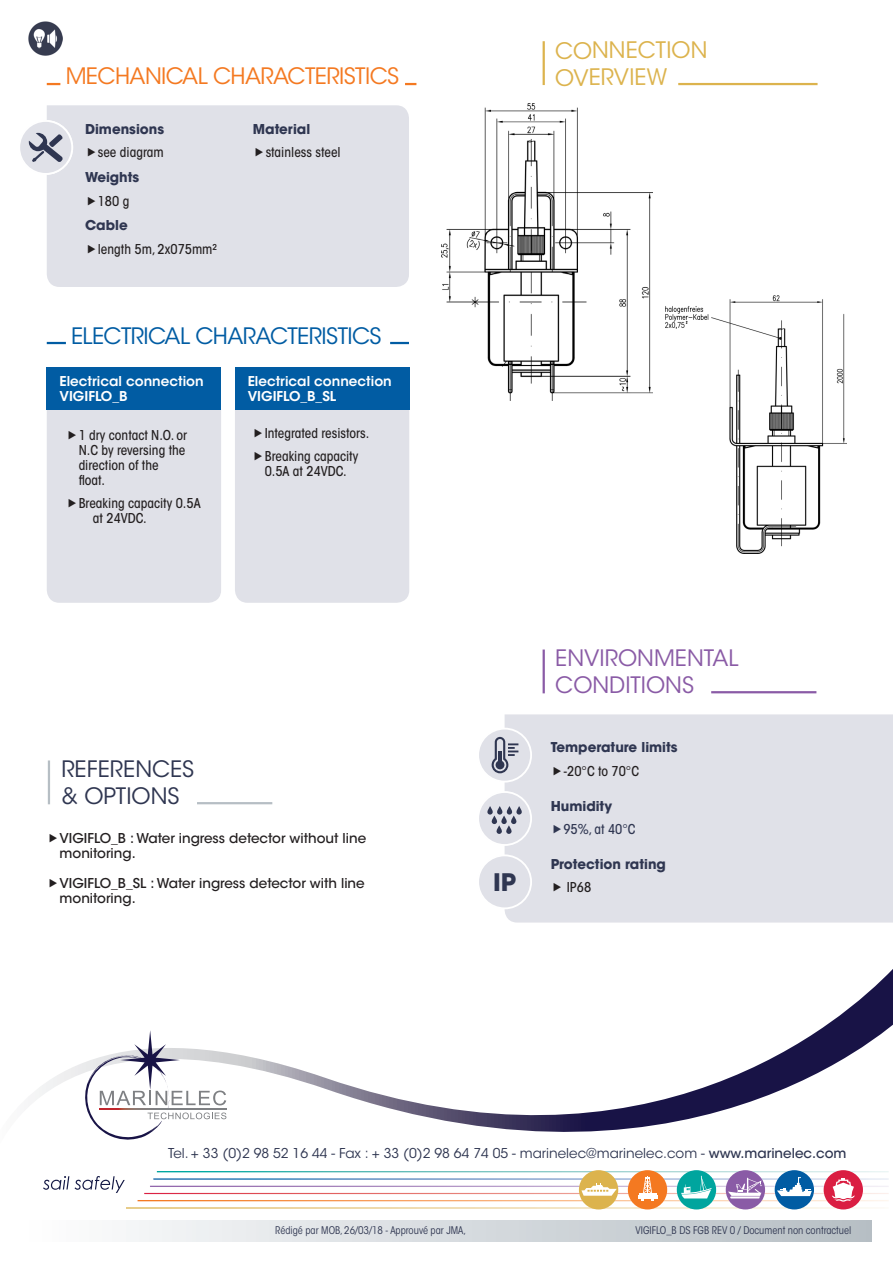
<style>
.page{position:relative;width:893px;height:1263px;background:#fff}
.page>*{position:absolute;margin:0;border:0;box-sizing:border-box;transform-origin:0 0}
.t1{font:700 24px "ITC Avant Garde Std";color:#2f3651}
.t2{font:22.5px "ITC Avant Garde Std";letter-spacing:-.025em;color:#f47921}
.t3{font:22.5px "ITC Avant Garde Std";letter-spacing:-.025em;color:#015ca3}
.t4{font:22.5px/27px "ITC Avant Garde Std";color:#8a5ba6}
.t5{font:22.5px/27px "ITC Avant Garde Std";color:#2f3651}
.t6{font:22.5px/26.8px "ITC Avant Garde Std";color:#dcb34d}
.t7{font:500 condensed 13.5px/15px "ITC Avant Garde Std";color:#231f20}
.t8{font:500 13.5px/15px "ITC Avant Garde Std";color:#231f20}
.t9{font:13.5px "ITC Avant Garde Std";color:#2f3651}
.t10{font:700 13.5px "ITC Avant Garde Std";color:#2f3651}
.t11{font:600 13.5px/15px "ITC Avant Garde Std";color:#fff}
.t12{font:500 condensed 13.5px "ITC Avant Garde Std";color:#2f3651}
.t13{font:condensed 10.5px "ITC Avant Garde Std";color:#2f3651}
.s1{font-weight:500}
</style>
<div class="page">
<div style="left:505px;top:714px;width:388px;height:208px;background:#e0e1e8"></div>
<div style="left:478px;top:729px;width:53px;height:53px;background:#e0e1e8;border-radius:50%"></div>
<div style="left:477px;top:728px;width:55px;height:54px;border:2px solid #fff;border-radius:50%"></div>
<svg style="left:492px;top:737px;width:26px;height:36px"></svg>
<div style="left:478px;top:792px;width:53px;height:53px;background:#e0e1e8;border-radius:50%"></div>
<div style="left:477px;top:791px;width:55px;height:55px;border:2px solid #fff;border-radius:50%"></div>
<svg style="left:516px;top:806px;width:6px;height:8px"></svg>
<svg style="left:507px;top:806px;width:5px;height:8px"></svg>
<svg style="left:497px;top:806px;width:5px;height:8px"></svg>
<svg style="left:487px;top:806px;width:6px;height:8px"></svg>
<svg style="left:511px;top:815px;width:5px;height:9px"></svg>
<svg style="left:501px;top:815px;width:6px;height:9px"></svg>
<svg style="left:492px;top:815px;width:5px;height:9px"></svg>
<svg style="left:506px;top:825px;width:6px;height:9px"></svg>
<svg style="left:496px;top:825px;width:6px;height:9px"></svg>
<div style="left:478px;top:855px;width:53px;height:53px;background:#e0e1e8;border-radius:50%"></div>
<div style="left:477px;top:854px;width:55px;height:55px;border:2px solid #fff;border-radius:50%"></div>
<svg style="left:35px;top:990px;width:858px;height:220px"></svg>
<svg style="left:43px;top:1176px;width:26px;height:14px"></svg>
<svg style="left:75px;top:1176px;width:50px;height:17px"></svg>
<img style="left:126px;top:1171px;width:763px;height:37px">
<div style="left:579px;top:1170px;width:39px;height:39px;background:#dcb34d;border-radius:50%"></div>
<svg style="left:581px;top:1183px;width:36px;height:13px"></svg>
<div style="left:824px;top:1170px;width:39px;height:39px;background:#da1e42;border-radius:50%"></div>
<svg style="left:832px;top:1178px;width:23px;height:23px"></svg>
<div style="left:775px;top:1170px;width:39px;height:39px;background:#015ca3;border-radius:50%"></div>
<svg style="left:777px;top:1177px;width:35px;height:19px"></svg>
<div style="left:677px;top:1170px;width:39px;height:39px;background:#00a59e;border-radius:50%"></div>
<svg style="left:681px;top:1176px;width:31px;height:22px"></svg>
<div style="left:628px;top:1170px;width:39px;height:39px;background:#f47921;border-radius:50%"></div>
<div style="left:639px;top:1193px;width:17px;height:5px;background:#fff"></div>
<hr style="left:638px;top:1195px;width:19px;height:3px;background:#fff">
<svg style="left:641px;top:1176px;width:13px;height:25px"></svg>
<div style="left:726px;top:1170px;width:39px;height:39px;background:#8a5ba6;border-radius:50%"></div>
<svg style="left:728px;top:1178px;width:34px;height:20px"></svg>
<div style="left:22px;top:1220px;width:850px;height:22px;background:linear-gradient(to right,#fdfdfe,#b5bdc3)"></div>
<svg style="left:83px;top:1030px;width:143px;height:109px"></svg>
<svg style="left:100px;top:1108px;width:126px;height:1px"></svg>
<div style="left:47px;top:105px;width:362px;height:182px;background:#e0e1e8"></div>
<hr style="left:197px;top:802px;width:75px;height:2px;background:#b6bec4">
<hr style="left:48px;top:760px;width:2px;height:44px;background:#b6bec4">
<div style="left:19px;top:121px;width:53px;height:53px;background:#e0e1e8;border-radius:50%"></div>
<div style="left:18px;top:120px;width:55px;height:55px;border:2px solid #fff;border-radius:50%"></div>
<svg style="left:29px;top:133px;width:34px;height:29px"></svg>
<img style="left:29px;top:21px;width:34px;height:34px">
<div style="left:47px;top:367px;width:174px;height:42px;background:#015ca3"></div>
<img style="left:442px;top:103px;width:210px;height:298px">
<img style="left:665px;top:296px;width:181px;height:257px">
<div style="left:235px;top:367px;width:174px;height:42px;background:#015ca3"></div>
<svg style="left:47px;top:83px;width:13px;height:2px"></svg>
<svg style="left:405px;top:83px;width:11px;height:2px"></svg>
<hr style="left:543px;top:41px;width:2px;height:44px;background:#dcb34d">
<hr style="left:678px;top:83px;width:139px;height:2px;background:#dcb34d">
<svg style="left:390px;top:342px;width:19px;height:2px"></svg>
<svg style="left:47px;top:342px;width:19px;height:2px"></svg>
<hr style="left:543px;top:649px;width:2px;height:44px;background:#8a5ba6">
<hr style="left:711px;top:691px;width:105px;height:2px;background:#8a5ba6">
<svg style="left:554px;top:766px;width:7px;height:9px"></svg>
<svg style="left:554px;top:825px;width:7px;height:9px"></svg>
<svg style="left:554px;top:883px;width:7px;height:8px"></svg>
<div style="left:47px;top:409px;width:174px;height:194px;background:#e0e1e8"></div>
<svg style="left:88px;top:148px;width:7px;height:9px"></svg>
<svg style="left:88px;top:196px;width:7px;height:9px"></svg>
<svg style="left:88px;top:245px;width:7px;height:8px"></svg>
<svg style="left:256px;top:148px;width:7px;height:9px"></svg>
<div style="left:235px;top:409px;width:174px;height:194px;background:#e0e1e8"></div>
<h2 class="t2" style="left:66px;top:62px;width:335px">MECHANICAL CHARACTERISTICS</h2>
<p class="t10" style="left:85px;top:120px;width:81px">Dimensions</p>
<p class="t7" style="left:98px;top:145px;width:68px">see diagram</p>
<p class="t10" style="left:85px;top:168px;width:56px">Weights</p>
<p class="t7" style="left:98px;top:193px;width:33px">180 g</p>
<p class="t10" style="left:85px;top:217px;width:44px">Cable</p>
<p class="t7" style="left:98px;top:241px;width:121px">length 5m, 2x075mm²</p>
<p class="t10" style="left:253px;top:120px;width:59px">Material</p>
<p class="t7" style="left:266px;top:145px;width:77px">stainless steel</p>
<h2 class="t3" style="left:71px;top:323px;width:312px">ELECTRICAL CHARACTERISTICS</h2>
<p class="t11" style="left:60px;top:373px;width:146px">Electrical connection<br>VIGIFLO_B</p>
<p class="t7" style="left:79px;top:427px;width:110px">1 dry contact N.O. or<br>N.C by reversing the direction of the float.</p>
<p class="t7" style="left:93px;top:496px;width:109px;text-indent:-14px">Breaking capacity 0.5A at 24VDC.</p>
<p class="t11" style="left:248px;top:373px;width:146px">Electrical connection<br>VIGIFLO_B_SL</p>
<p class="t7" style="left:265px;top:421px;width:106px;line-height:23.5px">Integrated resistors.<br>Breaking capacity</p>
<p class="t7" style="left:265px;top:464px;width:84px">0.5A at 24VDC.</p>
<h2 class="t5" style="left:61px;top:756px;width:134px">REFERENCES &amp; OPTIONS</h2>
<p class="t8" style="left:60px;top:831px;width:308px">VIGIFLO_B : Water ingress detector without line monitoring.</p>
<p class="t8" style="left:60px;top:876px;width:307px">VIGIFLO_B_SL : Water ingress detector with line monitoring.</p>
<h2 class="t6" style="left:554px;top:38px;width:154px;rotate:-1deg">CONNECTION<br>OVERVIEW</h2>
<h1 class="t1" style="left:493px;top:866px;width:25px">IP</h1>
<h2 class="t4" style="left:555px;top:645px;width:185px">ENVIRONMENTAL<br>CONDITIONS</h2>
<p class="t10" style="left:551px;top:738px;width:128px">Temperature limits</p>
<p class="t7" style="left:563px;top:763px;width:77px">-20°C to 70°C</p>
<p class="t10" style="left:551px;top:797px;width:63px">Humidity</p>
<p class="t12" style="left:563px;top:821px;width:74px">95%, at 40°C</p>
<p class="t10" style="left:551px;top:855px;width:117px">Protection rating</p>
<p class="t7" style="left:567px;top:880px;width:26px">IP68</p>
<p class="t9" style="left:168px;top:1145px;width:680px">Tel. + 33 (0)2 98 52 16 44 - Fax : + 33 (0)2 98 64 74 05 - marinelec@marinelec.com - <span class="s1">www.marinelec.com</span></p>
<p class="t13" style="left:275px;top:1223px;width:192px">Rédigé par MOB, 26/03/18 - Approuvé par JMA,</p>
<p class="t13" style="left:635px;top:1223px;width:217px">VIGIFLO_B DS FGB REV 0 / Document non contractuel</p>
</div>
